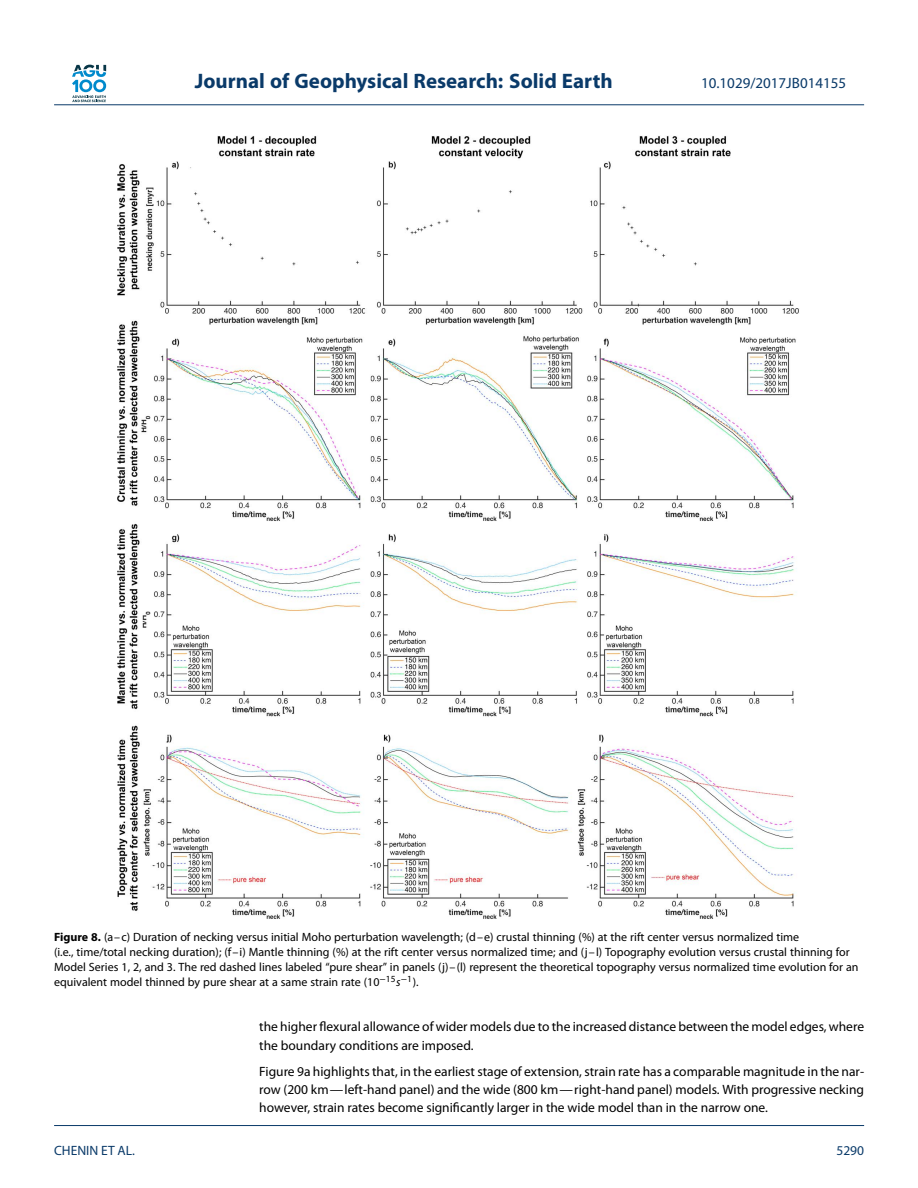
<style>
.page{position:relative;width:918px;height:1188px;background:#fff}
.page>*{position:absolute;margin:0;border:0;box-sizing:border-box;transform-origin:0 0}
.t1{font:700 21px "Myriad Pro";color:#0a3a69}
.t2{font:15px "Myriad Pro";color:#0a3a69}
.t3{font:13.5px/18.5px "Myriad Pro";color:#000}
.t4{font:13.5px "Myriad Pro";color:#0a3a69}
.t5{font:12px/15px "Myriad Pro";color:#000}
.s1{font-weight:700}
.s2{font-style:italic}
</style>
<div class="page">
<svg style="left:72px;top:65px;width:34px;height:37px"></svg>
<hr style="left:54px;top:104px;width:810px;height:1px;background:#0a3a69">
<img style="left:117px;top:136px;width:682px;height:783px">
<hr style="left:54px;top:1125px;width:810px;height:1px;background:#0a3a69">
<h1 class="t1" style="left:195px;top:73px;width:419px">Journal of Geophysical Research: Solid Earth</h1>
<p class="t2" style="left:701px;top:78px;width:147px">10.1029/2017JB014155</p>
<p class="t5" style="left:54px;top:930px;width:806px"><span class="s1">Figure 8.</span> (a–c) Duration of necking versus initial Moho perturbation wavelength; (d–e) crustal thinning (%) at the rift center versus normalized time<br>(i.e., time/total necking duration); (f–i) Mantle thinning (%) at the rift center versus normalized time; and (j–l) Topography evolution versus crustal thinning for Model Series 1, 2, and 3. The red dashed lines labeled “pure shear” in panels (j)–(l) represent the theoretical topography versus normalized time evolution for an equivalent model thinned by pure shear at a same strain rate (10<sup>−</sup><sup>15</sup><span class="s2">s</span><sup>−</sup><sup>1</sup>).</p>
<p class="t3" style="left:259px;top:1019px;width:606px">the higher flexural allowance of wider models due to the increased distance between the model edges, where the boundary conditions are imposed.</p>
<p class="t3" style="left:259px;top:1063px;width:606px;text-align:justify">Figure 9a highlights that, in the earliest stage of extension, strain rate has a comparable magnitude in the nar&shy;row (200 km—left-hand panel) and the wide (800 km—right-hand panel) models. With progressive necking however, strain rates become significantly larger in the wide model than in the narrow one.</p>
<p class="t4" style="left:54px;top:1145px;width:82px">CHENIN ET AL.</p>
<p class="t4" style="left:836px;top:1145px;width:29px">5290</p>
</div>
